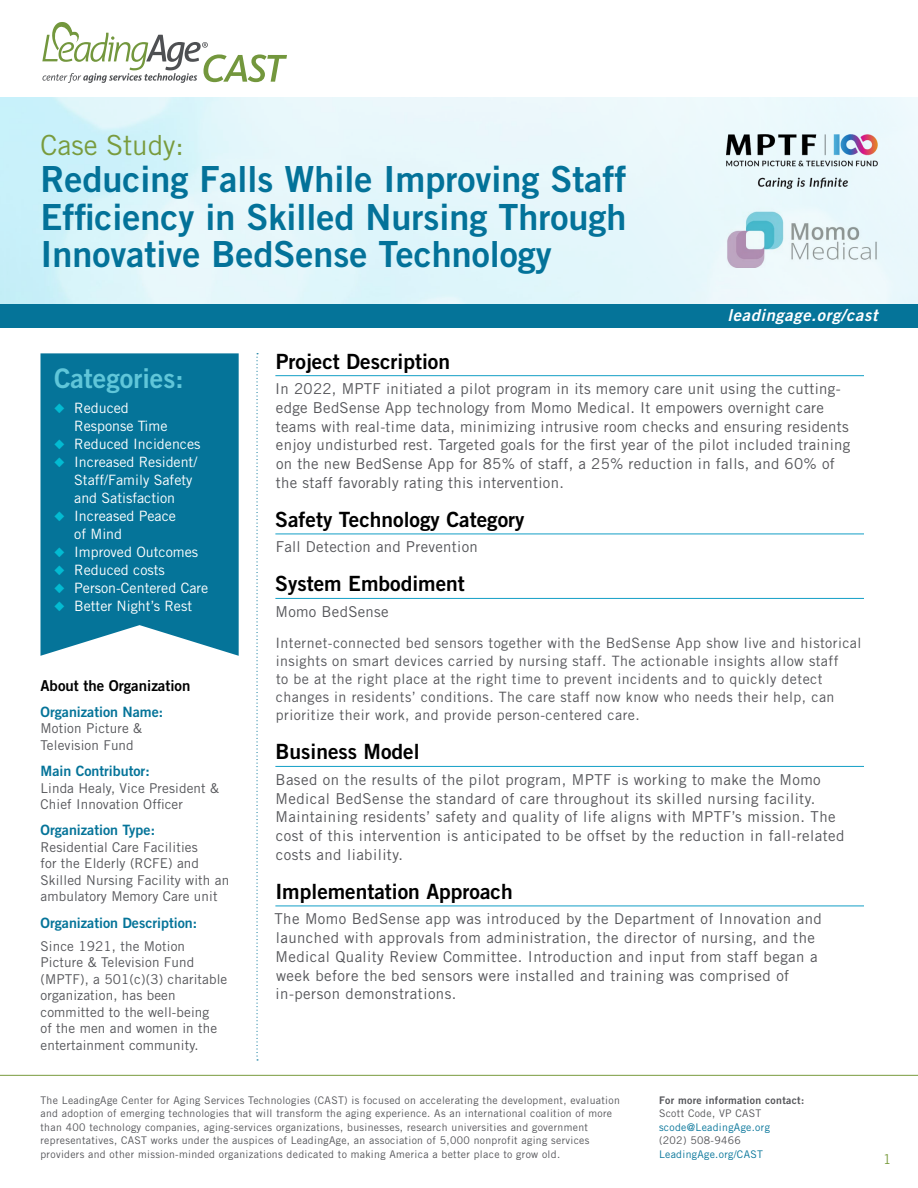
<style>
.page{position:relative;width:918px;height:1188px;background:#fff}
.page>*{position:absolute;margin:0;border:0;box-sizing:border-box;transform-origin:0 0}
.t1{font:36px/37.5px "Trade Gothic LT Std Bd 2";color:#037299;text-align:justify}
.t2{font:27.75px "Trade Gothic LT Std";color:#799b3d}
.t3{font:27px "Trade Gothic LT Std Bd 2";color:#60c6d9}
.t4{font:21px "Trade Gothic LT Std Bd 2";color:#000}
.t5{font:16.5px "Trade Gothic LT Std Bd 2 Obl";letter-spacing:.04em;color:#fff}
.t6{font:15px/18.8px "Trade Gothic LT Std";letter-spacing:.03em;color:#55565a}
.t7{font:15px "Trade Gothic LT Std Bd 2";color:#000}
.t8{font:14.25px/18px "Trade Gothic LT Std";letter-spacing:.03em;color:#55565a}
.t9{font:14.25px/18px "Trade Gothic LT Std";color:#fff}
.t10{font:14.25px "Trade Gothic LT Std Bd 2";color:#057499}
.t11{font:13.5px/16.5px "Trade Gothic LT Std";letter-spacing:.01em;color:#55565a}
.t12{font:13.5px "Trade Gothic LT Std";color:#799b3d}
.t13{font:10.5px/13.5px "Trade Gothic LT Std";letter-spacing:.03em;color:#55565a}
.t14{font:10.5px "Trade Gothic LT Std";letter-spacing:.03em;color:#057499}
.t15{font:10.5px "Trade Gothic LT Std Bd 2";letter-spacing:.03em;color:#55565a}
.s1{color:#03bbd2}
</style>
<div class="page">
<img style="left:0;top:97px;width:918px;height:207px">
<svg style="left:42px;top:22px;width:245px;height:61px"></svg>
<div style="left:0;top:304px;width:918px;height:23px;background:#057499"></div>
<div style="left:40px;top:353px;width:199px;height:303px;background:#057499"></div>
<hr style="left:275px;top:375px;width:589px;height:1px;background:#139fc6">
<hr style="left:275px;top:534px;width:589px;height:1px;background:#139fc6">
<hr style="left:275px;top:598px;width:589px;height:1px;background:#139fc6">
<hr style="left:275px;top:766px;width:589px;height:1px;background:#139fc6">
<hr style="left:275px;top:906px;width:589px;height:1px;background:#139fc6">
<svg style="left:256px;top:353px;width:2px;height:707px"></svg>
<hr style="left:0;top:1075px;width:918px;height:1px;background:#799b3d">
<img style="left:727px;top:134px;width:151px;height:54px">
<img style="left:727px;top:206px;width:151px;height:62px">
<h2 class="t2" style="left:40px;top:128px;width:145px">Case Study:</h2>
<h1 class="t1" style="left:40px;top:160px;width:588px">Reducing Falls While Improving Staff Efficiency in Skilled Nursing Through Innovative BedSense Technology</h1>
<p class="t5" style="left:728px;top:305px;width:151px">leadingage.org/cast</p>
<h3 class="t3" style="left:54px;top:361px;width:131px">Categories:</h3>
<p class="t9" style="left:74px;top:399px;width:95px;text-indent:-20px"><span class="s1">◆</span> Reduced<br>Response Time</p>
<p class="t9" style="left:54px;top:435px;width:148px"><span class="s1">◆</span> Reduced Incidences</p>
<p class="t9" style="left:74px;top:453px;width:125px;text-indent:-20px"><span class="s1">◆</span> Increased Resident/<br>Staff/Family Safety and Satisfaction</p>
<p class="t9" style="left:74px;top:507px;width:103px;text-indent:-20px"><span class="s1">◆</span> Increased Peace of Mind</p>
<p class="t9" style="left:54px;top:543px;width:146px"><span class="s1">◆</span> Improved Outcomes</p>
<p class="t9" style="left:54px;top:561px;width:112px"><span class="s1">◆</span> Reduced costs</p>
<p class="t9" style="left:54px;top:579px;width:156px"><span class="s1">◆</span> Person-Centered Care</p>
<p class="t9" style="left:54px;top:597px;width:140px"><span class="s1">◆</span> Better Night’s Rest</p>
<p class="t7" style="left:40px;top:676px;width:151px">About the Organization</p>
<p class="t10" style="left:40px;top:703px;width:124px">Organization Name:</p>
<p class="t11" style="left:41px;top:720px;width:103px">Motion Picture &amp;<br>Television Fund</p>
<p class="t10" style="left:40px;top:762px;width:111px">Main Contributor:</p>
<p class="t11" style="left:40px;top:779px;width:180px">Linda Healy, Vice President &amp;<br>Chief Innovation Officer</p>
<p class="t10" style="left:40px;top:821px;width:116px">Organization Type:</p>
<p class="t11" style="left:41px;top:839px;width:190px">Residential Care Facilities<br>for the Elderly (RCFE) and<br>Skilled Nursing Facility with an ambulatory Memory Care unit</p>
<p class="t10" style="left:40px;top:914px;width:158px">Organization Description:</p>
<p class="t11" style="left:40px;top:938px;width:188px">Since 1921, the Motion<br>Picture &amp; Television Fund (MPTF), a 501(c)(3) charitable organization, has been committed to the well-being<br>of the men and women in the entertainment community.</p>
<h3 class="t4" style="left:276px;top:348px;width:176px">Project Description</h3>
<p class="t6" style="left:275px;top:379px;width:577px">In 2022, MPTF initiated a pilot program in its memory care unit using the cutting&shy;edge BedSense App technology from Momo Medical. It empowers overnight care teams with real-time data, minimizing intrusive room checks and ensuring residents enjoy undisturbed rest. Targeted goals for the first year of the pilot included training on the new BedSense App for 85% of staff, a 25% reduction in falls, and 60% of the staff favorably rating this intervention.</p>
<h3 class="t4" style="left:275px;top:506px;width:251px">Safety Technology Category</h3>
<p class="t6" style="left:276px;top:537px;width:204px">Fall Detection and Prevention</p>
<h3 class="t4" style="left:275px;top:571px;width:191px">System Embodiment</h3>
<p class="t6" style="left:276px;top:602px;width:115px">Momo BedSense</p>
<p class="t8" style="left:275px;top:634px;width:588px">Internet-connected bed sensors together with the BedSense App show live and historical insights on smart devices carried by nursing staff. The actionable insights allow staff<br>to be at the right place at the right time to prevent incidents and to quickly detect changes in residents’ conditions. The care staff now know who needs their help, can prioritize their work, and provide person-centered care.</p>
<h3 class="t4" style="left:276px;top:739px;width:146px">Business Model</h3>
<p class="t6" style="left:276px;top:770px;width:570px">Based on the results of the pilot program, MPTF is working to make the Momo Medical BedSense the standard of care throughout its skilled nursing facility.<br>Maintaining residents’ safety and quality of life aligns with MPTF’s mission. The cost of this intervention is anticipated to be offset by the reduction in fall-related costs and liability.</p>
<h3 class="t4" style="left:275px;top:878px;width:239px">Implementation Approach</h3>
<p class="t6" style="left:274px;top:909px;width:549px">The Momo BedSense app was introduced by the Department of Innovation and launched with approvals from administration, the director of nursing, and the Medical Quality Review Committee. Introduction and input from staff began a week before the bed sensors were installed and training was comprised of in-person demonstrations.</p>
<p class="t13" style="left:40px;top:1093px;width:581px">The LeadingAge Center for Aging Services Technologies (CAST) is focused on accelerating the development, evaluation and adoption of emerging technologies that will transform the aging experience. As an international coalition of more than 400 technology companies, aging-services organizations, businesses, research universities and government representatives, CAST works under the auspices of LeadingAge, an association of 5,000 nonprofit aging services providers and other mission-minded organizations dedicated to making America a better place to grow old.</p>
<p class="t15" style="left:659px;top:1094px;width:147px">For more information contact:</p>
<p class="t13" style="left:659px;top:1107px;width:104px">Scott Code, VP CAST</p>
<p class="t14" style="left:659px;top:1121px;width:112px">scode@LeadingAge.org</p>
<p class="t13" style="left:659px;top:1134px;width:83px">(202) 508-9466</p>
<p class="t14" style="left:659px;top:1148px;width:105px">LeadingAge.org/CAST</p>
<p class="t12" style="left:883px;top:1151px;width:10px">1</p>
</div>
